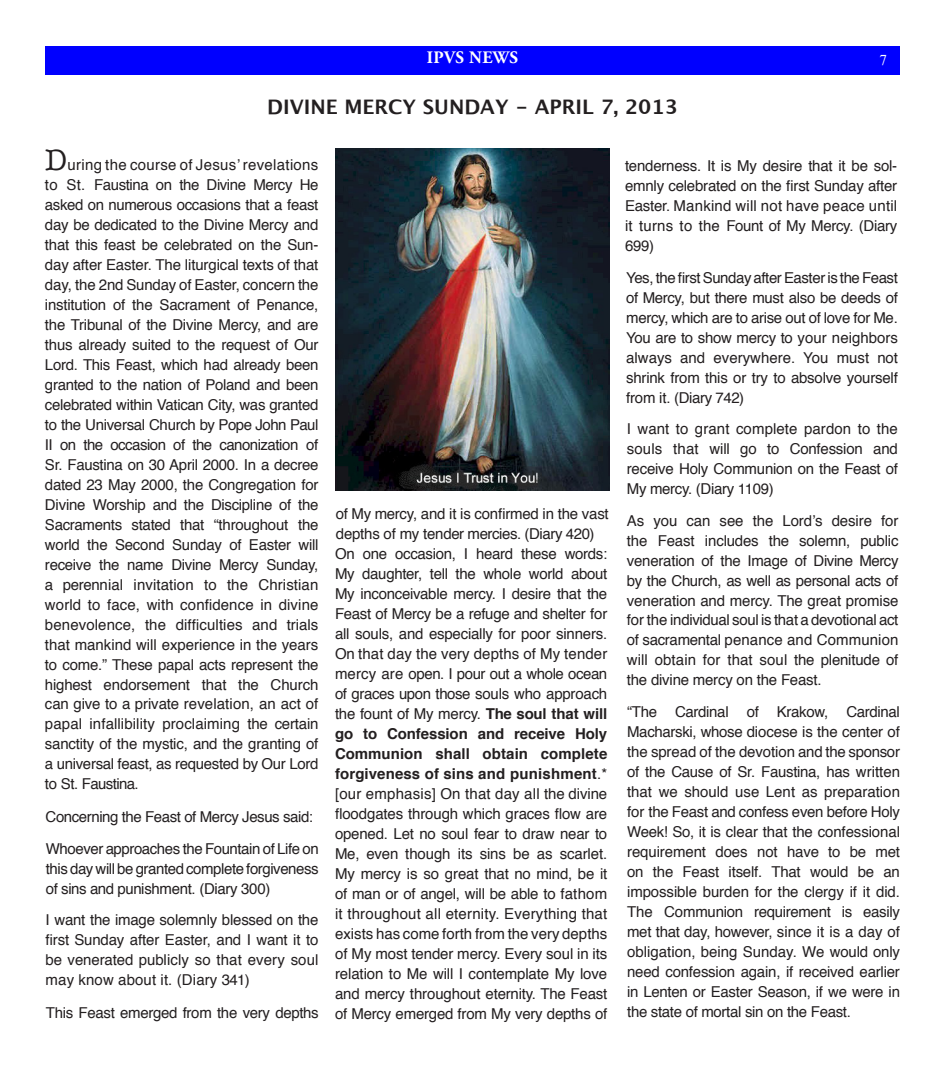
<style>
.page{position:relative;width:945px;height:1080px;background:#fff}
.page>*{position:absolute;margin:0;border:0;box-sizing:border-box;transform-origin:0 0}
.t1{font:700 20px "Lucida Grande";color:#231f20}
.t2{font:700 17.5px "Adobe Garamond Pro";letter-spacing:.025em;color:#fff}
.t3{font:15px/20px "Helvetica";letter-spacing:-.015em;color:#231f20;text-align:justify}
.t4{font:15px "Times New Roman";color:#fff}
.s1{font-family:"American Typewriter";font-size:30px}
.s2{font-weight:700}
</style>
<div class="page">
<div style="left:45px;top:46px;width:855px;height:29px;background:#00f"></div>
<img style="left:335px;top:149px;width:275px;height:342px">
<p class="t2" style="left:427px;top:48px;width:93px">IPVS NEWS</p>
<p class="t4" style="left:880px;top:49px;width:9px">7</p>
<h1 class="t1" style="left:267px;top:91px;width:412px">DIVINE MERCY SUNDAY - APRIL 7, 2013</h1>
<p class="t3" style="left:45px;top:155px;width:275px"><span class="s1">D</span>uring the course of Jesus’ revelations to St. Faustina on the Divine Mercy He asked on numerous occasions that a feast day be dedicated to the Divine Mercy and that this feast be celebrated on the Sun&shy;day after Easter. The liturgical texts of that day, the 2nd Sunday of Easter, concern the institution of the Sacrament of Penance, the Tribunal of the Divine Mercy, and are thus already suited to the request of Our Lord. This Feast, which had already been granted to the nation of Poland and been celebrated within Vatican City, was granted to the Universal Church by Pope John Paul II on the occasion of the canonization of Sr. Faustina on 30 April 2000. In a decree dated 23 May 2000, the Congregation for Divine Worship and the Discipline of the Sacraments stated that “throughout the world the Second Sunday of Easter will receive the name Divine Mercy Sunday, a perennial invitation to the Christian world to face, with confidence in divine benevolence, the difficulties and trials that mankind will experience in the years to come.” These papal acts represent the highest endorsement that the Church can give to a private revelation, an act of papal infallibility proclaiming the certain sanctity of the mystic, and the granting of a universal feast, as requested by Our Lord to St. Faustina.</p>
<p class="t3" style="left:46px;top:801px;width:275px;line-height:32px">Concerning the Feast of Mercy Jesus said:<br>Whoever approaches the Fountain of Life on</p>
<p class="t3" style="left:46px;top:859px;width:274px">this day will be granted complete forgiveness of sins and punishment. (Diary 300)</p>
<p class="t3" style="left:46px;top:911px;width:274px">I want the image solemnly blessed on the first Sunday after Easter, and I want it to be venerated publicly so that every soul may know about it. (Diary 341)</p>
<p class="t3" style="left:46px;top:1003px;width:274px">This Feast emerged from the very depths</p>
<p class="t3" style="left:335px;top:504px;width:275px;text-align:left">of My mercy, and it is confirmed in the vast depths of my tender mercies. (Diary 420)<br>On one occasion, I heard these words:<br>My daughter, tell the whole world about My inconceivable mercy. I desire that the Feast of Mercy be a refuge and shelter for all souls, and especially for poor sinners.<br>On that day the very depths of My tender mercy are open. I pour out a whole ocean of graces upon those souls who approach the fount of My mercy. <span class="s2">The soul that will go to Confession and receive Holy Communion shall obtain complete forgiveness of sins and punishment</span>.* [our emphasis] On that day all the divine floodgates through which graces flow are opened. Let no soul fear to draw near to Me, even though its sins be as scarlet.<br>My mercy is so great that no mind, be it of man or of angel, will be able to fathom it throughout all eternity. Everything that exists has come forth from the very depths of My most tender mercy. Every soul in its relation to Me will I contemplate My love and mercy throughout eternity. The Feast of Mercy emerged from My very depths of</p>
<p class="t3" style="left:625px;top:157px;width:274px">tenderness. It is My desire that it be sol&shy;emnly celebrated on the first Sunday after Easter. Mankind will not have peace until it turns to the Fount of My Mercy. (Diary 699)</p>
<p class="t3" style="left:626px;top:268px;width:273px">Yes, the first Sunday after Easter is the Feast of Mercy, but there must also be deeds of mercy, which are to arise out of love for Me.<br>You are to show mercy to your neighbors always and everywhere. You must not shrink from this or try to absolve yourself from it. (Diary 742)</p>
<p class="t3" style="left:627px;top:419px;width:273px">I want to grant complete pardon to the souls that will go to Confession and receive Holy Communion on the Feast of My mercy. (Diary 1109)</p>
<p class="t3" style="left:627px;top:511px;width:273px">As you can see the Lord’s desire for the Feast includes the solemn, public veneration of the Image of Divine Mercy by the Church, as well as personal acts of veneration and mercy. The great promise for the individual soul is that a devotional act of sacramental penance and Communion will obtain for that soul the plenitude of the divine mercy on the Feast.</p>
<p class="t3" style="left:627px;top:702px;width:274px">“The Cardinal of Krakow, Cardinal Macharski, whose diocese is the center of the spread of the devotion and the sponsor of the Cause of Sr. Faustina, has written that we should use Lent as preparation for the Feast and confess even before Holy Week! So, it is clear that the confessional requirement does not have to be met on the Feast itself. That would be an impossible burden for the clergy if it did.<br>The Communion requirement is easily met that day, however, since it is a day of obligation, being Sunday. We would only need confession again, if received earlier in Lenten or Easter Season, if we were in the state of mortal sin on the Feast.</p>
</div>
